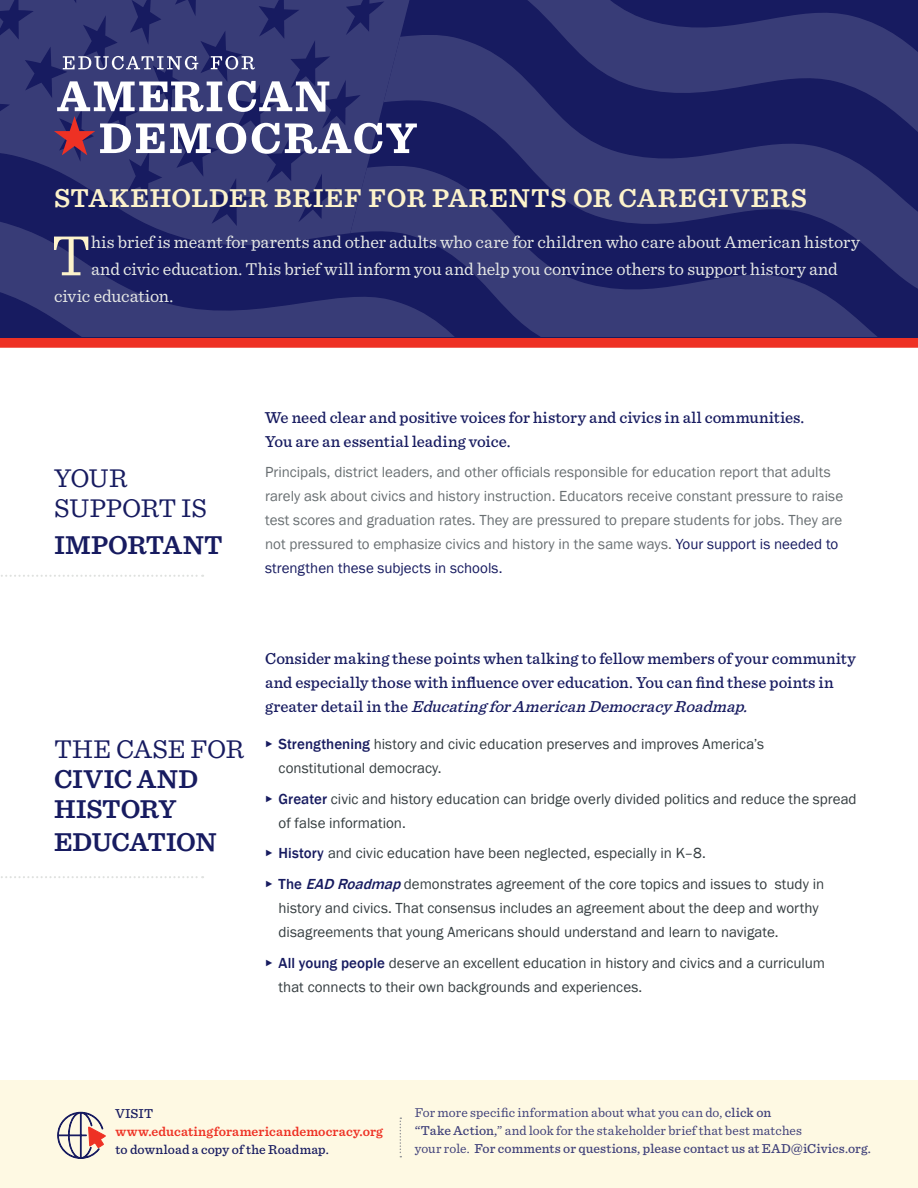
<style>
.page{position:relative;width:918px;height:1188px;background:#fff}
.page>*{position:absolute;margin:0;border:0;box-sizing:border-box;transform-origin:0 0}
.t1{font:59.4px "Sentinel";color:#fdf3cb}
.t2{font:600 27px "Sentinel";letter-spacing:.025em;color:#fdf3cb}
.t3{font:600 27px/30px "Sentinel";letter-spacing:-.01em;color:#171b60}
.t4{font:27px/30px "Sentinel";letter-spacing:-.005em;color:#171b60}
.t5{font:18px "Sentinel";letter-spacing:-.005em;color:#e5e7e5}
.t6{font:500 16.5px/24px "Sentinel";letter-spacing:.005em;color:#171b60}
.t7{font:15px/24px "Franklin Gothic";color:#353d40}
.t8{font:15px/24px "Franklin Gothic";color:#696f72}
.t9{font:13.5px/18px "Sentinel";letter-spacing:.01em;color:#40417a}
.t10{font:600 13.5px "Sentinel";letter-spacing:.01em;color:#ee3124}
.t11{font:500 13.5px "Sentinel";letter-spacing:.01em;color:#171b60}
.s1{color:#171b60}
.s2{font-style:italic}
.s3{font-family:"Franklin Gothic URW Boo";color:#171b60}
.s4{font-weight:500;color:#171b60}
.s5{font-weight:500;font-style:italic;color:#171b60}
.s6{font-weight:500}
</style>
<div class="page">
<div style="left:0;top:1080px;width:918px;height:108px;background:#fef9e3"></div>
<div style="left:0;top:335px;width:918px;height:13px;background:#ee3124"></div>
<svg style="left:1px;top:575px;width:202px;height:2px"></svg>
<svg style="left:1px;top:876px;width:202px;height:2px"></svg>
<svg style="left:57px;top:1112px;width:49px;height:47px"></svg>
<svg style="left:467px;top:0;width:451px;height:34px;background:#242869"></svg>
<svg style="left:467px;top:34px;width:451px;height:76px;background:#2b2f6e"></svg>
<svg style="left:467px;top:110px;width:451px;height:102px;background:#282c6c"></svg>
<svg style="left:0;top:212px;width:918px;height:125px;background:#262a6a"></svg>
<svg style="left:0;top:0;width:467px;height:250px;background:#2e3270"></svg>
<svg style="left:400px;top:1118px;width:1px;height:39px"></svg>
<svg style="left:63px;top:56px;width:135px;height:14px;background:#72759f"></svg>
<svg style="left:211px;top:56px;width:44px;height:14px"></svg>
<svg style="left:54px;top:81px;width:363px;height:74px"></svg>
<h2 class="t2" style="left:54px;top:177px;width:754px">STAKEHOLDER BRIEF FOR PARENTS OR CAREGIVERS</h2>
<h1 class="t1" style="left:51px;top:211px;width:41px">T</h1>
<p class="t5" style="left:91px;top:229px;width:770px">his brief is meant for parents and other adults who care for children who care about American history</p>
<p class="t5" style="left:91px;top:256px;width:748px">and civic education. This brief will inform you and help you convince others to support history and</p>
<p class="t5" style="left:54px;top:283px;width:121px">civic education.</p>
<h2 class="t4" style="left:54px;top:462px;width:155px">YOUR<br>SUPPORT IS</h2>
<h2 class="t3" style="left:54px;top:529px;width:170px">IMPORTANT</h2>
<p class="t6" style="left:265px;top:404px;width:541px">We need clear and positive voices for history and civics in all communities.<br>You are an essential leading voice.</p>
<p class="t8" style="left:265px;top:461px;width:580px">Principals, district leaders, and other officials responsible for education report that adults rarely ask about civics and history instruction. Educators receive constant pressure to raise test scores and graduation rates. They are pressured to prepare students for jobs. They are not pressured to emphasize civics and history in the same ways. <span class="s1">Your support is needed to strengthen these subjects in schools.</span></p>
<h2 class="t4" style="left:54px;top:733px;width:192px">THE CASE FOR</h2>
<h2 class="t3" style="left:54px;top:763px;width:146px">CIVIC AND<br>HISTORY</h2>
<h2 class="t3" style="left:54px;top:826px;width:164px">EDUCATION</h2>
<p class="t6" style="left:265px;top:646px;width:592px">Consider making these points when talking to fellow members of your community and especially those with influence over education. You can find these points in<br>g r e a t e r d e t a i l i n t h e <span class="s2">EducatingforAmericanDemocracyRoadmap.</span></p>
<p class="t7" style="left:279px;top:732px;width:487px;text-indent:-14px"><span class="s3">▸</span> <span class="s4">Strengthening</span> history and civic education preserves and improves America’s constitutional democracy.</p>
<p class="t7" style="left:279px;top:787px;width:580px;text-indent:-13px"><span class="s3">▸</span> <span class="s4">Greater</span> civic and history education can bridge overly divided politics and reduce the spread of false information.</p>
<p class="t7" style="left:265px;top:838px;width:561px;line-height:30.8px"><span class="s3">▸</span> <span class="s4">History</span> and civic education have been neglected, especially in K–8.<br><span class="s3">▸</span> <span class="s4">The</span> <span class="s5">EAD Roadmap</span>demonstrates agreement of the core topics and issues to study in</p>
<p class="t7" style="left:279px;top:896px;width:542px">history and civics. That consensus includes an agreement about the deep and worthy disagreements that young Americans should understand and learn to navigate.</p>
<p class="t7" style="left:279px;top:951px;width:548px;text-indent:-14px"><span class="s3">▸</span> <span class="s4">All young people</span> deserve an excellent education in history and civics and a curriculum that connects to their own backgrounds and experiences.</p>
<p class="t11" style="left:115px;top:1103px;width:39px">VISIT</p>
<p class="t10" style="left:115px;top:1121px;width:269px">www.educatingforamericandemocracy.org</p>
<p class="t11" style="left:115px;top:1139px;width:215px">to download a copy of the Roadmap.</p>
<p class="t9" style="left:415px;top:1103px;width:458px">For more specific information about what you can do, <span class="s6">click on<br>“Take Action,</span>” and look for the stakeholder brief that best matches<br>your role. <span class="s6">For comments or questions, please contact us at EAD@iCivics.org.</span></p>
</div>
